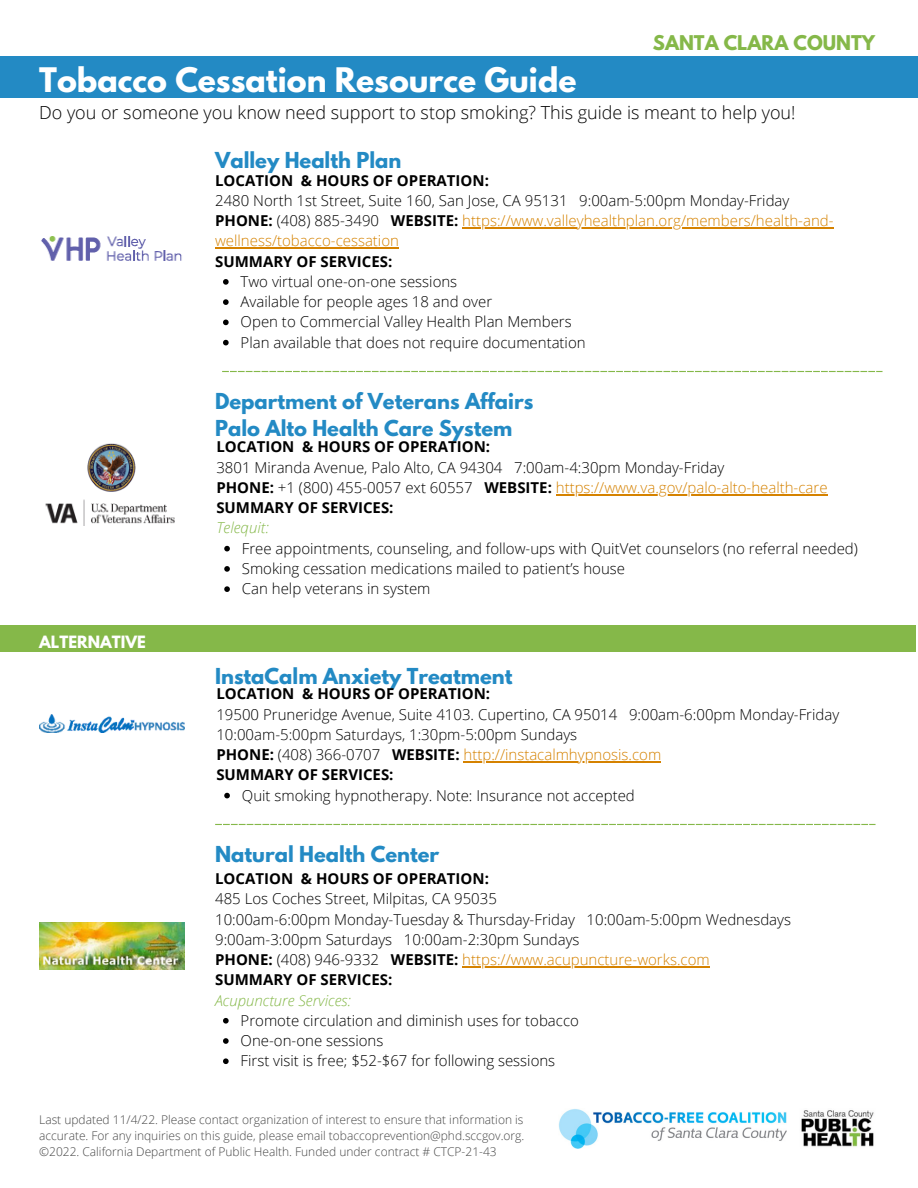
<style>
.page{position:relative;width:918px;height:1188px;background:#fff}
.page>*{position:absolute;margin:0;border:0;box-sizing:border-box;transform-origin:0 0}
.t1{font:700 30px "League Spartan";color:#fff}
.t2{font:700 19.5px/27px "League Spartan";color:#238ac4}
.t3{font:300 18px "Open Sans";color:#000}
.t4{font:700 18px "League Spartan";color:#85b849}
.t5{font:300 15px/20.2px "Open Sans";color:#000}
.t6{font:700 15px "Open Sans";color:#000}
.t7{font:italic 300 15px "Open Sans";color:#85b849}
.t8{font:700 15px "League Spartan";color:#fff}
.t9{font:300 12px/16px "Open Sans";color:#464646;text-align:justify}
.s1{font-weight:700}
.s2{color:#d58200}
</style>
<div class="page">
<div style="left:0;top:56px;width:918px;height:42px;background:#238ac4"></div>
<img style="left:559px;top:1109px;width:228px;height:40px">
<img style="left:41px;top:236px;width:141px;height:25px">
<svg style="left:222px;top:371px;width:661px;height:1px"></svg>
<img style="left:45px;top:443px;width:130px;height:83px">
<img style="left:39px;top:714px;width:145px;height:18px">
<svg style="left:215px;top:824px;width:661px;height:1px"></svg>
<img style="left:39px;top:922px;width:145px;height:48px">
<svg style="left:223px;top:279px;width:6px;height:6px"></svg>
<svg style="left:223px;top:299px;width:6px;height:6px"></svg>
<svg style="left:223px;top:320px;width:6px;height:5px"></svg>
<svg style="left:223px;top:340px;width:6px;height:5px"></svg>
<hr style="left:462px;top:227px;width:372px;height:1px;background:#d58200">
<hr style="left:215px;top:248px;width:184px;height:1px;background:#d58200">
<div style="left:0;top:625px;width:916px;height:27px;background:#85b849"></div>
<svg style="left:224px;top:546px;width:6px;height:5px"></svg>
<svg style="left:224px;top:566px;width:6px;height:6px"></svg>
<svg style="left:224px;top:586px;width:6px;height:6px"></svg>
<hr style="left:556px;top:494px;width:272px;height:1px;background:#d58200">
<svg style="left:224px;top:793px;width:6px;height:5px"></svg>
<hr style="left:464px;top:761px;width:197px;height:1px;background:#d58200">
<svg style="left:223px;top:1018px;width:6px;height:6px"></svg>
<svg style="left:223px;top:1038px;width:6px;height:6px"></svg>
<svg style="left:223px;top:1058px;width:6px;height:6px"></svg>
<hr style="left:462px;top:966px;width:248px;height:1px;background:#d58200">
<img style="left:801px;top:1110px;width:73px;height:37px">
<h1 class="t1" style="left:39px;top:65px;width:539px">Tobacco Cessation Resource Guide</h1>
<p class="t4" style="left:653px;top:34px;width:224px">SANTA CLARA COUNTY</p>
<p class="t3" style="left:39px;top:100px;width:758px">Do you or someone you know need support to stop smoking? This guide is meant to help you!</p>
<h2 class="t2" style="left:215px;top:149px;width:188px">Valley Health Plan</h2>
<p class="t6" style="left:215px;top:170px;width:275px">LOCATION &amp; HOURS OF OPERATION:</p>
<p class="t5" style="left:215px;top:190px;width:620px">2480 North 1st Street, Suite 160, San Jose, CA 95131 9:00am-5:00pm Monday-Friday<br><span class="s1">PHONE:</span> (408) 885-3490 <span class="s1">WEBSITE:</span> <span class="s2">https://www.valleyhealthplan.org/members/health-and&shy;wellness/tobacco-cessation</span></p>
<p class="t6" style="left:215px;top:251px;width:179px">SUMMARY OF SERVICES:</p>
<p class="t5" style="left:241px;top:271px;width:347px">Two virtual one-on-one sessions<br>Available for people ages 18 and over<br>Open to Commercial Valley Health Plan Members Plan available that does not require documentation</p>
<h2 class="t2" style="left:215px;top:391px;width:320px">Department of Veterans Affairs<br>Palo Alto Health Care System</h2>
<p class="t6" style="left:216px;top:436px;width:275px">LOCATION &amp; HOURS OF OPERATION:</p>
<p class="t5" style="left:216px;top:457px;width:613px">3801 Miranda Avenue, Palo Alto, CA 94304 7:00am-4:30pm Monday-Friday<br><span class="s1">PHONE:</span> +1 (800) 455-0057 ext 60557 <span class="s1">WEBSITE:</span> <span class="s2">https://www.va.gov/palo-alto-health-care<br></span><span class="s1">SUMMARY OF SERVICES:</span></p>
<p class="t7" style="left:216px;top:517px;width:54px">Telequit:</p>
<p class="t8" style="left:39px;top:635px;width:108px">ALTERNATIVE</p>
<p class="t5" style="left:242px;top:538px;width:618px">Free appointments, counseling, and follow-ups with QuitVet counselors (no referral needed)<br>Smoking cessation medications mailed to patient’s house<br>Can help veterans in system</p>
<h2 class="t2" style="left:215px;top:665px;width:299px">InstaCalm Anxiety Treatment</h2>
<p class="t6" style="left:216px;top:683px;width:275px">LOCATION &amp; HOURS OF OPERATION:</p>
<p class="t5" style="left:216px;top:704px;width:624px">19500 Pruneridge Avenue, Suite 4103. Cupertino, CA 95014 9:00am-6:00pm Monday-Friday 10:00am-5:00pm Saturdays, 1:30pm-5:00pm Sundays<br><span class="s1">PHONE:</span> (408) 366-0707 <span class="s1">WEBSITE:</span> <span class="s2">http://instacalmhypnosis.com<br></span><span class="s1">SUMMARY OF SERVICES:</span></p>
<p class="t5" style="left:242px;top:785px;width:394px">Quit smoking hypnotherapy. Note: Insurance not accepted</p>
<h2 class="t2" style="left:215px;top:844px;width:226px">Natural Health Center</h2>
<p class="t6" style="left:215px;top:868px;width:275px">LOCATION &amp; HOURS OF OPERATION:</p>
<p class="t5" style="left:215px;top:888px;width:577px">485 Los Coches Street, Milpitas, CA 95035<br>10:00am-6:00pm Monday-Tuesday &amp; Thursday-Friday 10:00am-5:00pm Wednesdays 9:00am-3:00pm Saturdays 10:00am-2:30pm Sundays<br><span class="s1">PHONE:</span> (408) 946-9332 <span class="s1">WEBSITE:</span> <span class="s2">https://www.acupuncture-works.com<br></span><span class="s1">SUMMARY OF SERVICES:</span></p>
<p class="t7" style="left:215px;top:990px;width:138px">Acupuncture Services:</p>
<p class="t5" style="left:241px;top:1010px;width:340px">Promote circulation and diminish uses for tobacco<br>One-on-one sessions<br>First visit is free; $52-$67 for following sessions</p>
<p class="t9" style="left:39px;top:1111px;width:487px">Last updated 11/4/22. Please contact organization of interest to ensure that information is accurate. For any inquiries on this guide, please email tobaccoprevention@phd.sccgov.org. ©2022. California Department of Public Health. Funded under contract # CTCP-21-43</p>
</div>
